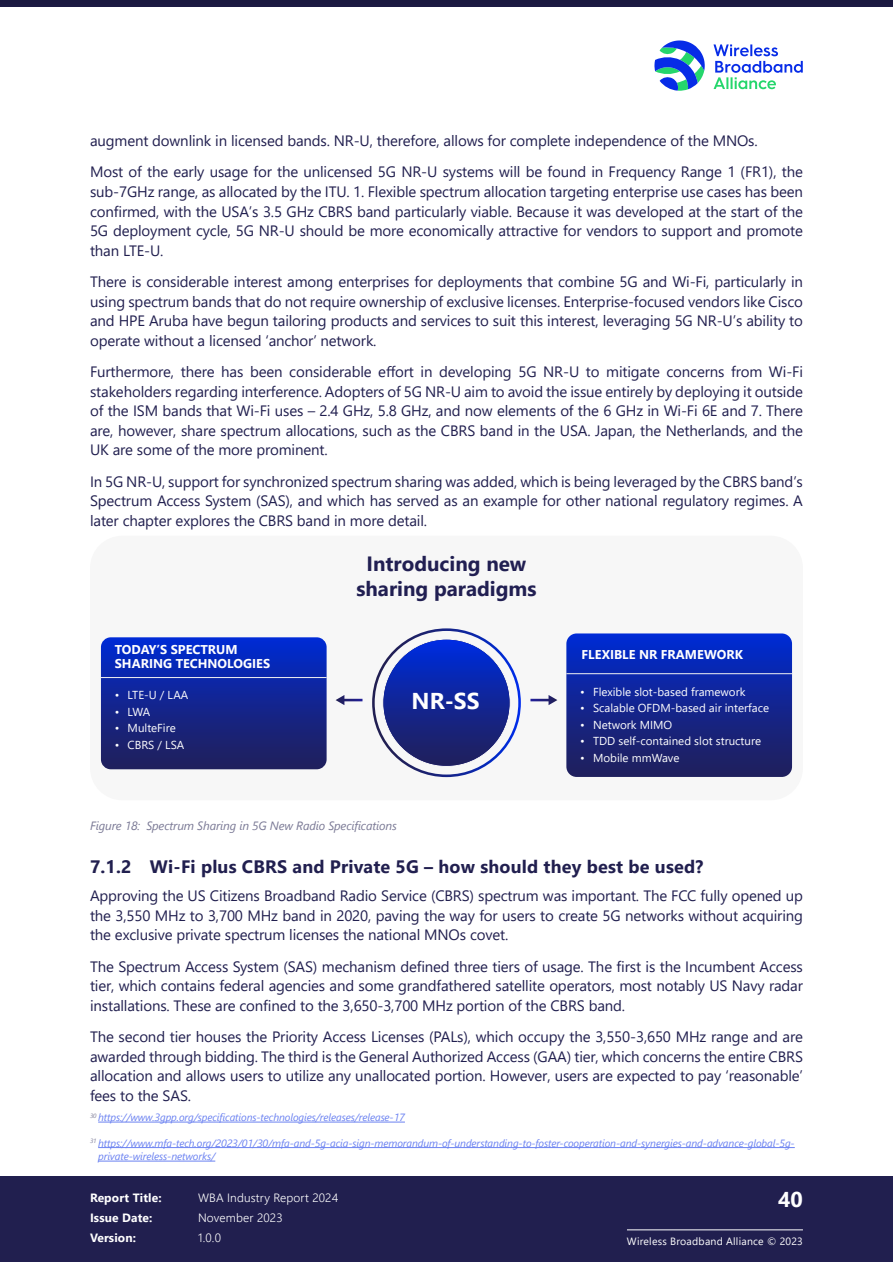
<style>
.page{position:relative;width:893px;height:1262px;background:#fff}
.page>*{position:absolute;margin:0;border:0;box-sizing:border-box;transform-origin:0 0}
.t1{font:700 22.95px "Segoe UI";color:#fff}
.t2{font:700 21.45px "Segoe UI";color:#fff}
.t3{font:700 20.7px/24.8px "Segoe UI";color:#211f52;text-align:center}
.t4{font:700 18px "Segoe UI";letter-spacing:.01em;color:#211f4f}
.t5{font:15px/19.5px "Segoe UI";letter-spacing:-.01em;color:#211f4f;text-align:justify}
.t6{font:700 12.75px/14.1px "Segoe UI";color:#fff}
.t7{font:italic 12px "Segoe UI";letter-spacing:-.01em;color:#7a7995}
.t8{font:300 12px "Segoe UI";letter-spacing:.01em;color:#fff}
.t9{font:700 12px "Segoe UI";letter-spacing:.01em;color:#fff}
.t10{font:11.55px "Segoe UI";color:#fff}
.t11{font:italic 10.5px/13.5px "Segoe UI";letter-spacing:-.01em;color:#6a81f1}
.t12{font:10.5px "Segoe UI";letter-spacing:.02em;color:#fff}
</style>
<div class="page">
<div style="left:0;top:1175px;width:892px;height:87px;background:#211f4f"></div>
<svg style="left:713px;top:44px;width:89px;height:45px"></svg>
<svg style="left:654px;top:40px;width:50px;height:51px"></svg>
<div style="left:0;top:0;width:892px;height:7px;background:#1b1941"></div>
<hr style="left:627px;top:1229px;width:176px;height:1px;background:#fff">
<div style="left:90px;top:536px;width:712px;height:264px;background:#f7f7f7;border-radius:32px"></div>
<svg style="left:382px;top:638px;width:128px;height:129px"></svg>
<div style="left:383px;top:639px;width:126px;height:127px;background:linear-gradient(to bottom,#0330de,#211f56);border-radius:63px"></div>
<div style="left:372px;top:628px;width:149px;height:149px;border:3px solid #fff;border-radius:50%"></div>
<svg style="left:566px;top:633px;width:226px;height:144px;background:#132794"></svg>
<hr style="left:566px;top:673px;width:226px;height:1px;background:#f2f2f2">
<svg style="left:101px;top:637px;width:225px;height:132px;background:#122593"></svg>
<hr style="left:101px;top:677px;width:225px;height:1px;background:#f2f2f2">
<hr style="left:530px;top:699px;width:20px;height:2px;background:#fff">
<svg style="left:548px;top:695px;width:9px;height:10px"></svg>
<svg style="left:335px;top:695px;width:27px;height:10px"></svg>
<hr style="left:98px;top:1121px;width:307px;height:1px;background:#6a81f1">
<hr style="left:98px;top:1147px;width:696px;height:1px;background:#6a81f1">
<hr style="left:98px;top:1160px;width:117px;height:1px;background:#6a81f1">
<p class="t5" style="left:90px;top:124px;width:714px;line-height:31.5px">augment downlink in licensed bands. NR-U, therefore, allows for complete independence of the MNOs.<br>Most of the early usage for the unlicensed 5G NR-U systems will be found in Frequency Range 1 (FR1), the</p>
<p class="t5" style="left:90px;top:181px;width:714px">sub-7GHz range, as allocated by the ITU. 1. Flexible spectrum allocation targeting enterprise use cases has been confirmed, with the USA’s 3.5 GHz CBRS band particularly viable. Because it was developed at the start of the 5G deployment cycle, 5G NR-U should be more economically attractive for vendors to support and promote than LTE-U.</p>
<p class="t5" style="left:90px;top:271px;width:714px">There is considerable interest among enterprises for deployments that combine 5G and Wi-Fi, particularly in using spectrum bands that do not require ownership of exclusive licenses. Enterprise-focused vendors like Cisco and HPE Aruba have begun tailoring products and services to suit this interest, leveraging 5G NR-U’s ability to operate without a licensed ‘anchor’ network.</p>
<p class="t5" style="left:90px;top:361px;width:714px">Furthermore, there has been considerable effort in developing 5G NR-U to mitigate concerns from Wi-Fi stakeholders regarding interference. Adopters of 5G NR-U aim to avoid the issue entirely by deploying it outside of the ISM bands that Wi-Fi uses – 2.4 GHz, 5.8 GHz, and now elements of the 6 GHz in Wi-Fi 6E and 7. There are, however, share spectrum allocations, such as the CBRS band in the USA. Japan, the Netherlands, and the UK are some of the more prominent.</p>
<p class="t5" style="left:90px;top:470px;width:714px">In 5G NR-U, support for synchronized spectrum sharing was added, which is being leveraged by the CBRS band’s Spectrum Access System (SAS), and which has served as an example for other national regulatory regimes. A later chapter explores the CBRS band in more detail.</p>
<p class="t6" style="left:115px;top:641px;width:157px">TODAY’S SPECTRUM<br>SHARING TECHNOLOGIES</p>
<p class="t10" style="left:115px;top:684px;width:75px">• LTE-U / LAA</p>
<p class="t10" style="left:115px;top:701px;width:37px">• LWA</p>
<p class="t10" style="left:115px;top:717px;width:62px">• MulteFire</p>
<p class="t10" style="left:115px;top:734px;width:71px">• CBRS / LSA</p>
<h3 class="t3" style="left:356px;top:550px;width:182px">Introducing new sharing paradigms</h3>
<h1 class="t1" style="left:411px;top:679px;width:69px">NR-SS</h1>
<p class="t6" style="left:581px;top:646px;width:163px">FLEXIBLE NR FRAMEWORK</p>
<p class="t10" style="left:580px;top:680px;width:167px">• Flexible slot-based framework</p>
<p class="t10" style="left:580px;top:697px;width:190px">• Scalable OFDM-based air interface</p>
<p class="t10" style="left:580px;top:713px;width:94px">• Network MIMO</p>
<p class="t10" style="left:580px;top:730px;width:182px">• TDD self-contained slot structure</p>
<p class="t10" style="left:580px;top:746px;width:101px">• Mobile mmWave</p>
<p class="t7" style="left:90px;top:814px;width:308px">Figure 18: Spectrum Sharing in 5G New Radio Specifications</p>
<p class="t4" style="left:90px;top:849px;width:614px">7.1.2 Wi-Fi plus CBRS and Private 5G – how should they best be used?</p>
<p class="t5" style="left:90px;top:885px;width:714px">Approving the US Citizens Broadband Radio Service (CBRS) spectrum was important. The FCC fully opened up the 3,550 MHz to 3,700 MHz band in 2020, paving the way for users to create 5G networks without acquiring the exclusive private spectrum licenses the national MNOs covet.</p>
<p class="t5" style="left:90px;top:955px;width:714px">The Spectrum Access System (SAS) mechanism defined three tiers of usage. The first is the Incumbent Access tier, which contains federal agencies and some grandfathered satellite operators, most notably US Navy radar installations. These are confined to the 3,650-3,700 MHz portion of the CBRS band.</p>
<p class="t5" style="left:90px;top:1026px;width:714px">The second tier houses the Priority Access Licenses (PALs), which occupy the 3,550-3,650 MHz range and are awarded through bidding. The third is the General Authorized Access (GAA) tier, which concerns the entire CBRS allocation and allows users to utilize any unallocated portion. However, users are expected to pay ‘reasonable’ fees to the SAS.</p>
<p class="t11" style="left:90px;top:1109px;width:316px"><sup>30</sup> https://www.3gpp.org/specifications-technologies/releases/release-17</p>
<p class="t11" style="left:98px;top:1134px;width:698px;text-indent:-8px"><sup>31</sup> https://www.mfa-tech.org/2023/01/30/mfa-and-5g-acia-sign-memorandum-of-understanding-to-foster-cooperation-and-synergies-and-advance-global-5g&shy;private-wireless-networks/</p>
<h2 class="t2" style="left:778px;top:1179px;width:26px">40</h2>
<p class="t9" style="left:90px;top:1186px;width:73px">Report Title:</p>
<p class="t8" style="left:198px;top:1186px;width:142px">WBA Industry Report 2024</p>
<p class="t9" style="left:90px;top:1206px;width:64px">Issue Date:</p>
<p class="t8" style="left:198px;top:1206px;width:86px">November 2023</p>
<p class="t9" style="left:90px;top:1226px;width:47px">Version:</p>
<p class="t8" style="left:198px;top:1226px;width:24px">1.0.0</p>
<p class="t12" style="left:627px;top:1231px;width:177px">Wireless Broadband Alliance © 2023</p>
</div>
